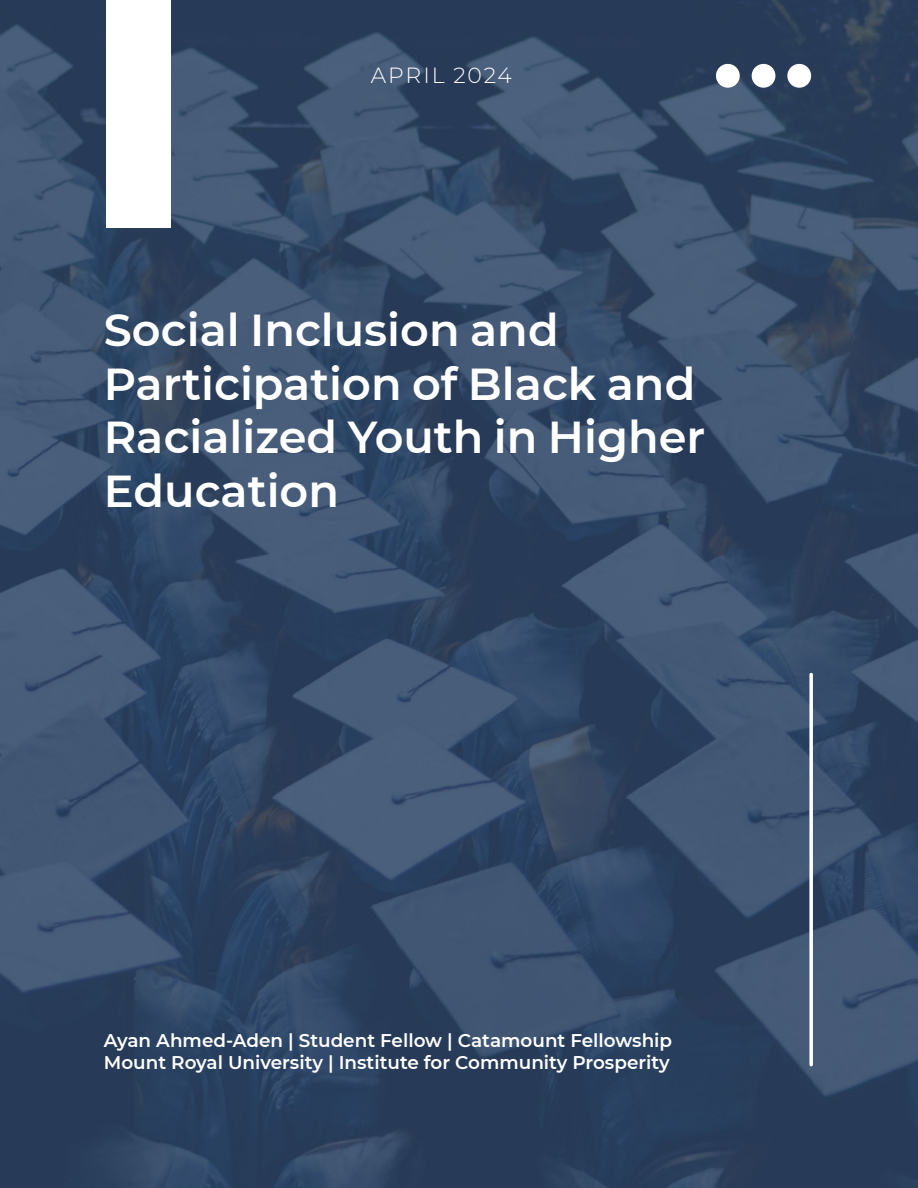
<style>
.page{position:relative;width:918px;height:1188px;background:#fff}
.page>*{position:absolute;margin:0;border:0;box-sizing:border-box;transform-origin:0 0}
.t1{font:600 44.7px/53.6px "Montserrat";color:#fff}
.t2{font:300 21.9px "Montserrat";letter-spacing:.09em;color:#fff}
.t3{font:600 18.45px/22px "Montserrat";color:#fff}
</style>
<div class="page">
<img style="left:0;top:0;width:918px;height:1188px">
<div style="left:107px;top:0;width:64px;height:227px;background:#fff"></div>
<svg style="left:809px;top:675px;width:4px;height:390px"></svg>
<svg style="left:716px;top:64px;width:95px;height:23px"></svg>
<p class="t2" style="left:371px;top:60px;width:143px">APRIL 2024</p>
<h1 class="t1" style="left:104px;top:301px;width:603px">Social Inclusion and<br>Participation of Black and<br>Racialized Youth in Higher<br>Education</h1>
<p class="t3" style="left:104px;top:1028px;width:570px">Ayan Ahmed-Aden | Student Fellow | Catamount Fellowship<br>Mount Royal University | Institute for Community Prosperity</p>
</div>
